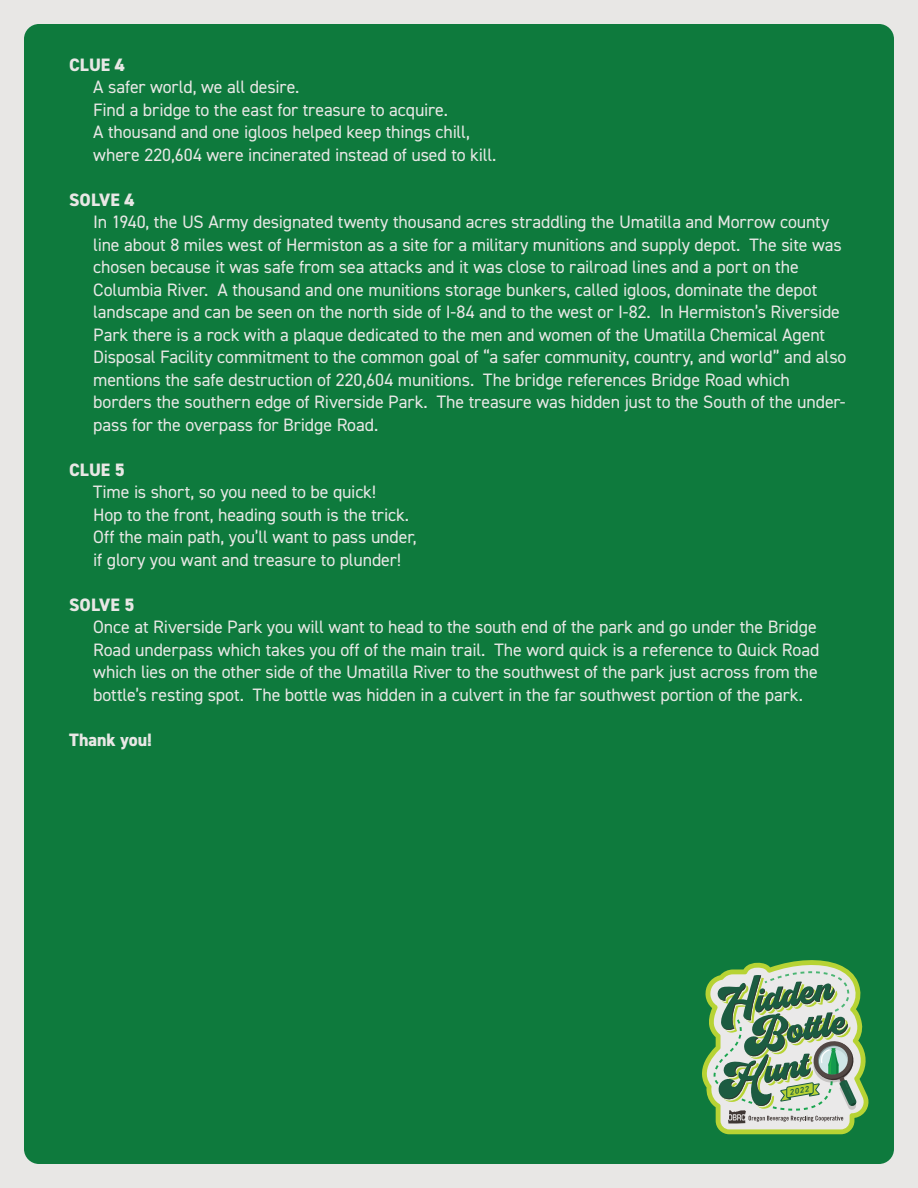
<style>
.page{position:relative;width:918px;height:1188px;background:#e8e7e5}
.page>*{position:absolute;margin:0;border:0;box-sizing:border-box;transform-origin:0 0}
.t1{font:18px/22.5px "DIN2014";letter-spacing:-.01em;color:#e8e7e5}
.t2{font:800 18px "DIN2014";color:#e8e7e5}
.t3{font:italic 600 7.95px "DIN2014";color:#1c5b41}
</style>
<div class="page">
<div style="left:24px;top:24px;width:870px;height:1140px;background:#0e7a3d;border-radius:15px"></div>
<svg style="left:702px;top:960px;width:167px;height:174px;background:#92b18a"></svg>
<p class="t2" style="left:69px;top:53px;width:57px">CLUE 4</p>
<p class="t1" style="left:93px;top:76px;width:405px">A safer world, we all desire.<br>Find a bridge to the east for treasure to acquire.<br>A thousand and one igloos helped keep things chill, where 220,604 were incinerated instead of used to kill.</p>
<p class="t2" style="left:69px;top:188px;width:67px">SOLVE 4</p>
<p class="t1" style="left:93px;top:211px;width:755px">In 1940, the US Army designated twenty thousand acres straddling the Umatilla and Morrow county line about 8 miles west of Hermiston as a site for a military munitions and supply depot. The site was chosen because it was safe from sea attacks and it was close to railroad lines and a port on the Columbia River. A thousand and one munitions storage bunkers, called igloos, dominate the depot landscape and can be seen on the north side of I-84 and to the west or I-82. In Hermiston’s Riverside Park there is a rock with a plaque dedicated to the men and women of the Umatilla Chemical Agent Disposal Facility commitment to the common goal of “a safer community, country, and world” and also mentions the safe destruction of 220,604 munitions. The bridge references Bridge Road which borders the southern edge of Riverside Park. The treasure was hidden just to the South of the under&shy;pass for the overpass for Bridge Road.</p>
<p class="t2" style="left:69px;top:458px;width:57px">CLUE 5</p>
<p class="t1" style="left:93px;top:481px;width:325px">Time is short, so you need to be quick!<br>Hop to the front, heading south is the trick.<br>Off the main path, you’ll want to pass under, if glory you want and treasure to plunder!</p>
<p class="t2" style="left:69px;top:593px;width:67px">SOLVE 5</p>
<p class="t1" style="left:93px;top:616px;width:728px">Once at Riverside Park you will want to head to the south end of the park and go under the Bridge Road underpass which takes you off of the main trail. The word quick is a reference to Quick Road which lies on the other side of the Umatilla River to the southwest of the park just across from the bottle’s resting spot. The bottle was hidden in a culvert in the far southwest portion of the park.</p>
<p class="t2" style="left:69px;top:728px;width:84px">Thank you!</p>
<p class="t3" style="left:789px;top:1087px;width:21px;rotate:-10deg">2022</p>
</div>
